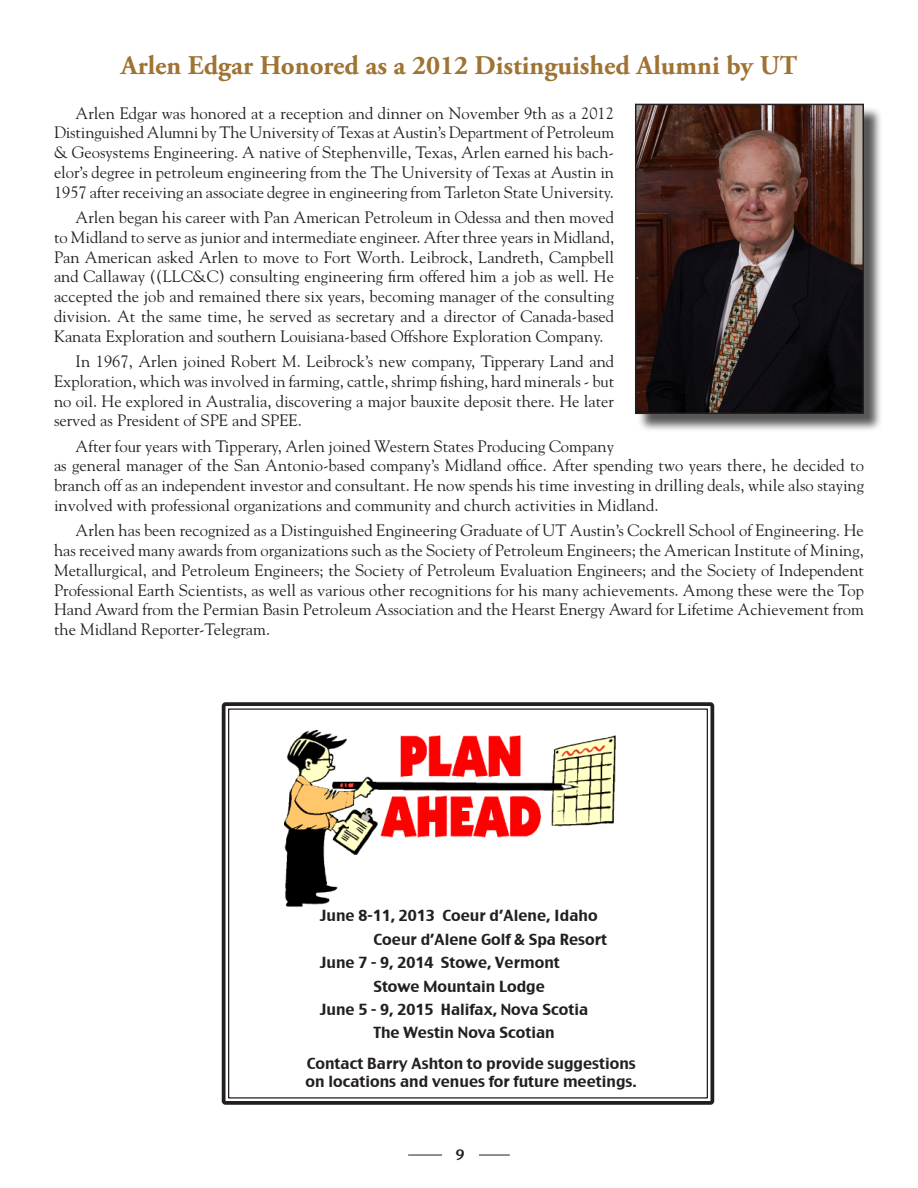
<style>
.page{position:relative;width:918px;height:1188px;background:#fff}
.page>*{position:absolute;margin:0;border:0;box-sizing:border-box;transform-origin:0 0}
.Heads_Adobe_Garamond{font:700 27px "Adobe Garamond Pro";color:#9e7333}
.Body_text_goudy_11{font:16.5px/19.8px "Goudy";color:#231f20;text-align:justify}
.annual_meetings{font:15px "Charcoal CY";color:#231f20}
.Body_text_Goudy{font:15px/18px "Charcoal CY";color:#231f20}
.t1{font:600 15px "Stone Sans";color:#231f20}
</style>
<div class="page">
<hr style="left:408px;top:1155px;width:102px;height:1px;background:#231f20">
<div style="left:442px;top:1146px;width:37px;height:20px;background:#fff"></div>
<div style="left:222px;top:702px;width:492px;height:403px;border:4px solid #231f20;border-radius:2px"></div>
<img style="left:285px;top:730px;width:330px;height:177px">
<div style="left:637px;top:106px;width:245px;height:327px;background:#231f20;opacity:.75"></div>
<img style="left:638px;top:107px;width:223px;height:304px">
<div style="left:635px;top:104px;width:229px;height:310px;border:2px solid #231f20"></div>
<p class="Heads_Adobe_Garamond" style="left:121px;top:49px;width:678px">Arlen Edgar Honored as a 2012 Distinguished Alumni by UT</p>
<p class="Body_text_goudy_11" style="left:54px;top:102px;width:562px;text-indent:22px">Arlen Edgar was honored at a reception and dinner on November 9th as a 2012<br>Distinguished Alumni by The University of Texas at Austin’s Department of Petroleum &amp; Geosystems Engineering. A native of Stephenville, Texas, Arlen earned his bach&shy;elor’s degree in petroleum engineering from the The University of Texas at Austin in 1957 after receiving an associate degree in engineering from Tarleton State University.</p>
<p class="Body_text_goudy_11" style="left:54px;top:207px;width:562px;text-indent:22px">Arlen began his career with Pan American Petroleum in Odessa and then moved to Midland to serve as junior and intermediate engineer. After three years in Midland, Pan American asked Arlen to move to Fort Worth. Leibrock, Landreth, Campbell and Callaway ((LLC&amp;C) consulting engineering firm offered him a job as well. He accepted the job and remained there six years, becoming manager of the consulting division. At the same time, he served as secretary and a director of Canada-based Kanata Exploration and southern Louisiana-based Offshore Exploration Company.</p>
<p class="Body_text_goudy_11" style="left:54px;top:351px;width:562px;text-indent:22px">In 1967, Arlen joined Robert M. Leibrock’s new company, Tipperary Land and Exploration, which was involved in farming, cattle, shrimp fishing, hard minerals - but no oil. He explored in Australia, discovering a major bauxite deposit there. He later served as President of SPE and SPEE.</p>
<p class="Body_text_goudy_11" style="left:54px;top:435px;width:812px;text-align:left;text-indent:22px">After four years with Tipperary, Arlen joined Western States Producing Company<br>as general manager of the San Antonio-based company’s Midland office. After spending two years there, he decided to branch off as an independent investor and consultant. He now spends his time investing in drilling deals, while also staying involved with professional organizations and community and church activities in Midland.</p>
<p class="Body_text_goudy_11" style="left:54px;top:520px;width:812px;text-indent:22px">Arlen has been recognized as a Distinguished Engineering Graduate of UT Austin’s Cockrell School of Engineering. He has received many awards from organizations such as the Society of Petroleum Engineers; the American Institute of Mining, Metallurgical, and Petroleum Engineers; the Society of Petroleum Evaluation Engineers; and the Society of Independent Professional Earth Scientists, as well as various other recognitions for his many achievements. Among these were the Top Hand Award from the Permian Basin Petroleum Association and the Hearst Energy Award for Lifetime Achievement from the Midland Reporter-Telegram.</p>
<p class="annual_meetings" style="left:319px;top:906px;width:280px">June 8-11, 2013 Coeur d’Alene, Idaho</p>
<p class="annual_meetings" style="left:373px;top:930px;width:235px">Coeur d’Alene Golf &amp; Spa Resort</p>
<p class="annual_meetings" style="left:319px;top:953px;width:242px">June 7 - 9, 2014 Stowe, Vermont</p>
<p class="annual_meetings" style="left:373px;top:977px;width:173px">Stowe Mountain Lodge</p>
<p class="annual_meetings" style="left:319px;top:1000px;width:270px">June 5 - 9, 2015 Halifax, Nova Scotia</p>
<p class="annual_meetings" style="left:373px;top:1023px;width:183px">The Westin Nova Scotian</p>
<p class="Body_text_Goudy" style="left:306px;top:1054px;width:333px">Contact Barry Ashton to provide suggestions on locations and venues for future meetings.</p>
<p class="t1" style="left:456px;top:1145px;width:10px">9</p>
</div>
